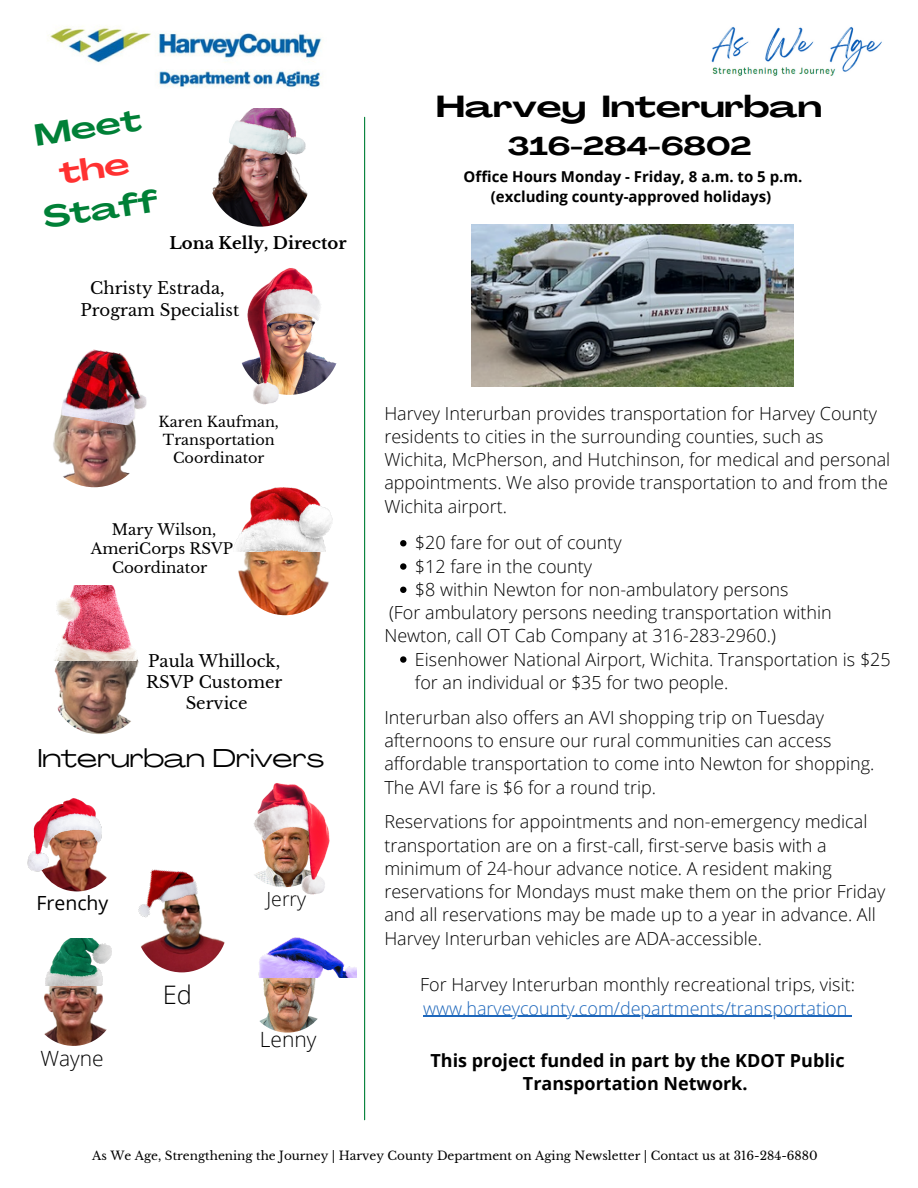
<style>
.page{position:relative;width:918px;height:1188px;background:#fff}
.page>*{position:absolute;margin:0;border:0;box-sizing:border-box;transform-origin:0 0}
.t1{font:700 30.15px "Agrandir Grand";color:#008037}
.t2{font:700 30px "Agrandir Grand";color:#000}
.t3{font:25.5px "Agrandir Grand";color:#000}
.t4{font:700 25.5px "Agrandir Grand";color:#000}
.t5{font:300 25.5px "Open Sans";color:#000}
.t6{font:300 21px "Open Sans";color:#000}
.t7{font:19.5px "Open Sans";color:#000}
.t8{font:300 19.5px "Open Sans";color:#000}
.t9{font:300 18px/23.2px "Open Sans";color:#000}
.t10{font:700 18px/23.2px "Open Sans";color:#000;text-align:center}
.t11{font:300 18px "Open Sans";color:#1c66bb}
.t12{font:16.5px "Libre Baskerville";color:#000}
.t13{font:700 16.5px "Libre Baskerville";color:#000}
.t14{font:700 15px "Open Sans";color:#000}
.t15{font:15px "Libre Baskerville";color:#000}
.t16{font:14.4px "Libre Baskerville";color:#000}
.t17{font:12px "Libre Baskerville";color:#000}
</style>
<div class="page">
<hr style="left:364px;top:117px;width:1px;height:1003px;background:#008037">
<img style="left:209px;top:125px;width:102px;height:102px;border-radius:50%">
<img style="left:43px;top:384px;width:103px;height:103px;border-radius:50%">
<img style="left:238px;top:292px;width:102px;height:103px;border-radius:50%">
<img style="left:238px;top:521px;width:94px;height:94px;border-radius:50%">
<img style="left:52px;top:640px;width:94px;height:94px;border-radius:50%">
<img style="left:136px;top:881px;width:91px;height:91px;border-radius:50%">
<img style="left:37px;top:812px;width:79px;height:79px;border-radius:50%">
<img style="left:711px;top:26px;width:171px;height:50px">
<img style="left:47px;top:26px;width:275px;height:62px">
<img style="left:32px;top:962px;width:84px;height:84px;border-radius:50%">
<img style="left:247px;top:952px;width:81px;height:81px;border-radius:50%">
<img style="left:472px;top:225px;width:322px;height:162px">
<img style="left:227px;top:109px;width:79px;height:62px">
<img style="left:238px;top:268px;width:88px;height:137px">
<img style="left:223px;top:783px;width:107px;height:127px">
<img style="left:55px;top:585px;width:83px;height:75px">
<img style="left:250px;top:937px;width:107px;height:40px">
<img style="left:233px;top:487px;width:99px;height:64px">
<img style="left:61px;top:349px;width:86px;height:79px">
<img style="left:27px;top:798px;width:77px;height:76px">
<img style="left:45px;top:938px;width:67px;height:47px">
<img style="left:136px;top:869px;width:84px;height:89px">
<svg style="left:400px;top:540px;width:6px;height:6px"></svg>
<svg style="left:400px;top:563px;width:6px;height:7px"></svg>
<svg style="left:400px;top:587px;width:6px;height:6px"></svg>
<svg style="left:400px;top:656px;width:6px;height:7px"></svg>
<hr style="left:423px;top:1016px;width:424px;height:1px;background:#1c66bb">
<p class="t1" style="left:33px;top:124px;width:109px;rotate:-9deg">Meet</p>
<p class="t1" style="left:42px;top:206px;width:117px;rotate:-9deg">Staff</p>
<p class="t13" style="left:169px;top:233px;width:179px">Lona Kelly, Director</p>
<p class="t12" style="left:90px;top:278px;width:136px">Christy Estrada,</p>
<p class="t12" style="left:80px;top:300px;width:160px">Program Specialist</p>
<p class="t16" style="left:159px;top:413px;width:122px">Karen Kaufman,</p>
<p class="t16" style="left:163px;top:431px;width:113px">Transportation</p>
<p class="t16" style="left:173px;top:449px;width:93px">Coordinator</p>
<p class="t15" style="left:112px;top:520px;width:106px">Mary Wilson,</p>
<p class="t15" style="left:91px;top:539px;width:144px">AmeriCorps RSVP</p>
<p class="t15" style="left:112px;top:558px;width:97px">Coordinator</p>
<p class="t12" style="left:148px;top:651px;width:134px">Paula Whillock,</p>
<p class="t12" style="left:146px;top:672px;width:138px">RSVP Customer</p>
<p class="t12" style="left:186px;top:693px;width:63px">Service</p>
<p class="t3" style="left:38px;top:748px;width:288px">Interurban Drivers</p>
<p class="t7" style="left:36px;top:889px;width:73px">Frenchy</p>
<p class="t6" style="left:40px;top:1043px;width:65px">Wayne</p>
<p class="t5" style="left:163px;top:976px;width:31px">Ed</p>
<p class="t8" style="left:267px;top:885px;width:41px">Jerry</p>
<p class="t6" style="left:260px;top:1025px;width:58px">Lenny</p>
<p class="t2" style="left:436px;top:95px;width:387px">Harvey Interurban</p>
<p class="t4" style="left:508px;top:135px;width:245px">316-284-6802</p>
<p class="t14" style="left:464px;top:166px;width:340px">Office Hours Monday - Friday, 8 a.m. to 5 p.m.</p>
<p class="t14" style="left:491px;top:186px;width:282px">(excluding county-approved holidays)</p>
<p class="t9" style="left:384px;top:401px;width:507px">Harvey Interurban provides transportation for Harvey County residents to cities in the surrounding counties, such as Wichita, McPherson, and Hutchinson, for medical and personal appointments. We also provide transportation to and from the Wichita airport.</p>
<p class="t9" style="left:415px;top:531px;width:208px">$20 fare for out of county</p>
<p class="t9" style="left:415px;top:554px;width:179px">$12 fare in the county</p>
<p class="t9" style="left:415px;top:577px;width:375px">$8 within Newton for non-ambulatory persons</p>
<p class="t9" style="left:384px;top:601px;width:449px">(For ambulatory persons needing transportation within<br>Newton, call OT Cab Company at 316-283-2960.)</p>
<p class="t9" style="left:415px;top:647px;width:477px">Eisenhower National Airport, Wichita. Transportation is $25 for an individual or $35 for two people.</p>
<p class="t9" style="left:384px;top:705px;width:492px">Interurban also offers an AVI shopping trip on Tuesday afternoons to ensure our rural communities can access affordable transportation to come into Newton for shopping.<br>The AVI fare is $6 for a round trip.</p>
<p class="t9" style="left:384px;top:810px;width:503px">Reservations for appointments and non-emergency medical transportation are on a first-call, first-serve basis with a minimum of 24-hour advance notice. A resident making reservations for Mondays must make them on the prior Friday and all reservations may be made up to a year in advance. All Harvey Interurban vehicles are ADA-accessible.</p>
<p class="t9" style="left:420px;top:973px;width:436px">For Harvey Interurban monthly recreational trips, visit:</p>
<p class="t11" style="left:423px;top:995px;width:426px">www.harveycounty.com/departments/transportation</p>
<p class="t10" style="left:431px;top:1048px;width:416px">This project funded in part by the KDOT Public<br>Transportation Network.</p>
<p class="t17" style="left:92px;top:1148px;width:727px">As We Age, Strengthening the Journey | Harvey County Department on Aging Newsletter | Contact us at 316-284-6880</p>
</div>
